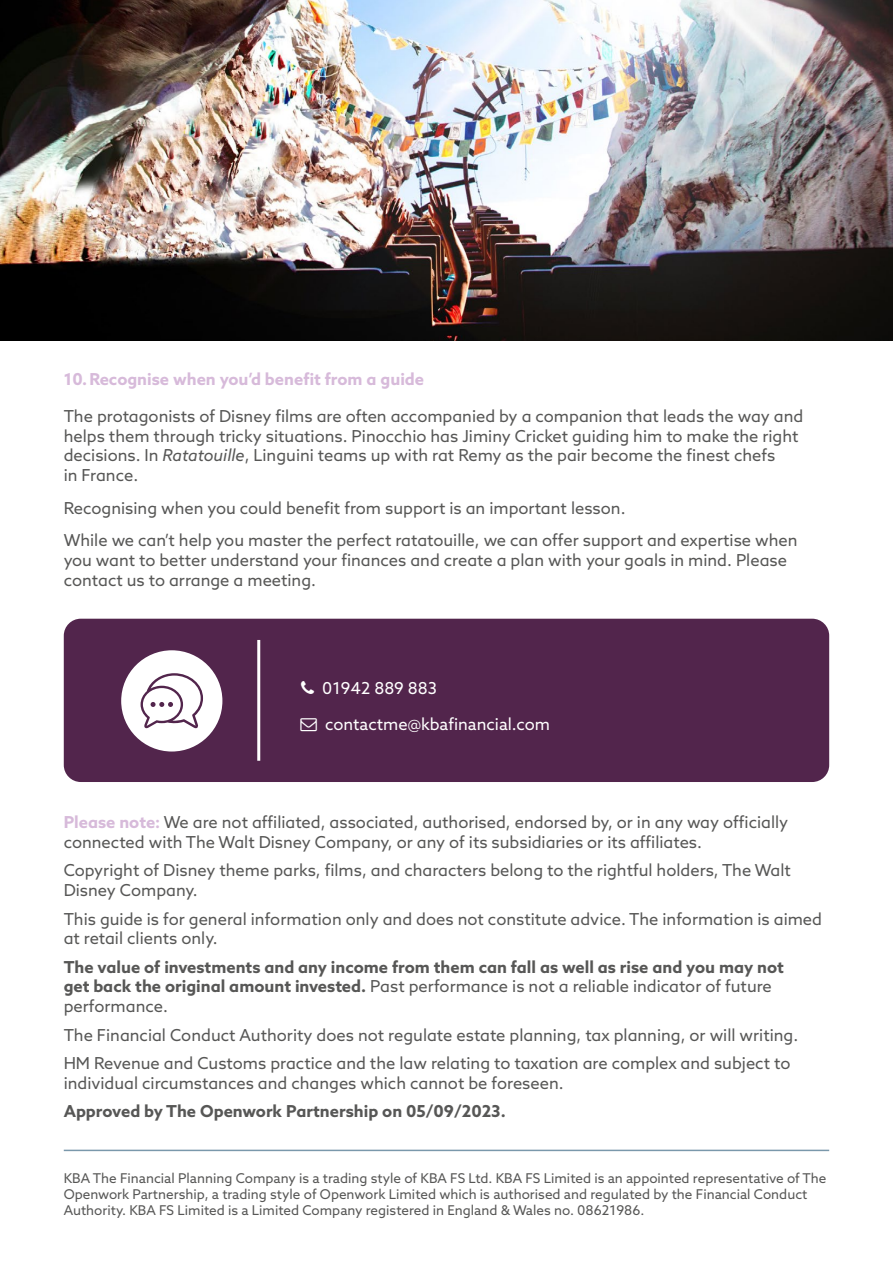
<style>
.page{position:relative;width:893px;height:1263px;background:#fff}
.page>*{position:absolute;margin:0;border:0;box-sizing:border-box;transform-origin:0 0}
.t1{font:16.5px/19.8px "Azo Sans";color:#575756}
.t2{font:700 16.5px/19.8px "Azo Sans";color:#575756}
.t3{font:700 16.5px "Azo Sans";color:#d7bada}
.t4{font:16.5px "Azo Sans";color:#fff}
.t5{font:15px "Azo Sans";color:#fff}
.t6{font:13.5px/16.2px "Azo Sans";color:#575756}
.s1{font-style:italic}
.s2{font-weight:700;color:#d7bada}
.s3{font-weight:400}
</style>
<div class="page">
<img style="left:0;top:0;width:893px;height:340px">
<div style="left:64px;top:619px;width:765px;height:163px;background:#52254c;border-radius:17px"></div>
<hr style="left:257px;top:640px;width:3px;height:121px;background:#fff">
<div style="left:121px;top:650px;width:101px;height:101px;background:#fff;border-radius:50%"></div>
<svg style="left:141px;top:673px;width:62px;height:55px"></svg>
<hr style="left:64px;top:1150px;width:765px;height:1px;background:#7a98ab">
<p class="t5" style="left:439px;top:56px;width:17px">11</p>
<p class="t3" style="left:64px;top:368px;width:362px">10.Recognise when you’d benefit from a guide</p>
<p class="t1" style="left:64px;top:406px;width:741px">The protagonists of Disney films are often accompanied by a companion that leads the way and helps them through tricky situations. Pinocchio has Jiminy Cricket guiding him to make the right decisions. In <span class="s1">Ratatouille</span>, Linguini teams up with rat Remy as the pair become the finest chefs<br>in France.</p>
<p class="t1" style="left:64px;top:491px;width:735px;line-height:32.5px">Recognising when you could benefit from support is an important lesson.<br>While we can’t help you master the perfect ratatouille, we can offer support and expertise when</p>
<p class="t1" style="left:64px;top:550px;width:725px">you want to better understand your finances and create a plan with your goals in mind. Please contact us to arrange a meeting.</p>
<p class="t4" style="left:322px;top:678px;width:116px">01942 889 883</p>
<p class="t4" style="left:325px;top:713px;width:227px">contactme@kbafinancial.com</p>
<p class="t1" style="left:64px;top:812px;width:726px"><span class="s2">Please note:</span> We are not affiliated, associated, authorised, endorsed by, or in any way officially connected with The Walt Disney Company, or any of its subsidiaries or its affiliates.</p>
<p class="t1" style="left:64px;top:860px;width:729px">Copyright of Disney theme parks, films, and characters belong to the rightful holders, The Walt<br>Disney Company.</p>
<p class="t1" style="left:64px;top:908px;width:760px">This guide is for general information only and does not constitute advice. The information is aimed at retail clients only.</p>
<p class="t2" style="left:64px;top:956px;width:722px">The value of investments and any income from them can fall as well as rise and you may not get back the original amount invested. <span class="s3">Past performance is not a reliable indicator of future performance.</span></p>
<p class="t1" style="left:64px;top:1020px;width:736px;line-height:28.3px">The Financial Conduct Authority does not regulate estate planning, tax planning, or will writing.<br>HM Revenue and Customs practice and the law relating to taxation are complex and subject to</p>
<p class="t1" style="left:64px;top:1073px;width:502px">individual circumstances and changes which cannot be foreseen.</p>
<p class="t2" style="left:64px;top:1101px;width:444px">Approved by The Openwork Partnership on 05/09/2023.</p>
<p class="t6" style="left:64px;top:1170px;width:764px">KBA The Financial Planning Company is a trading style of KBA FS Ltd. KBA FS Limited is an appointed representative of The<br>Openwork Partnership, a trading style of Openwork Limited which is authorised and regulated by the Financial Conduct<br>Authority. KBA FS Limited is a Limited Company registered in England &amp; Wales no. 08621986.</p>
</div>
